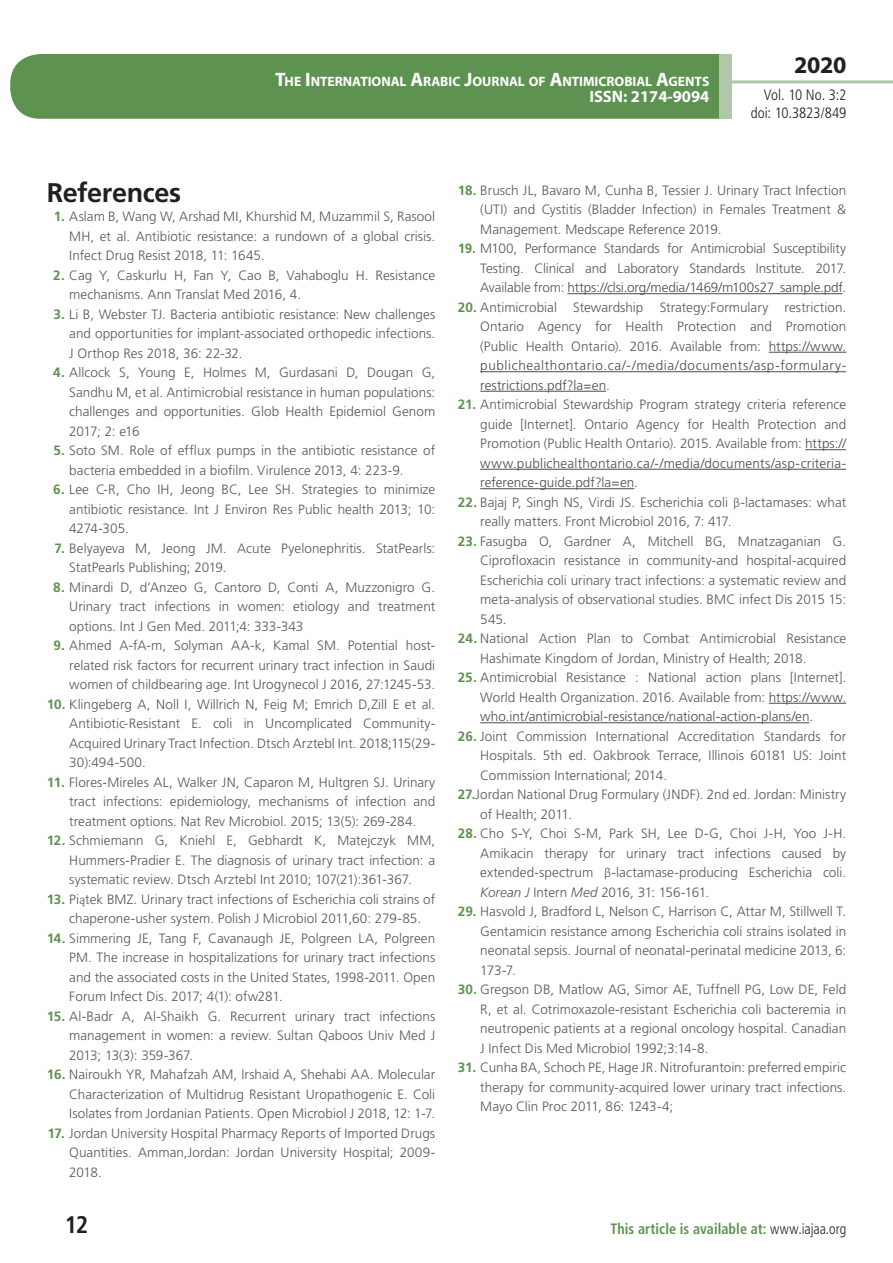
<style>
.page{position:relative;width:893px;height:1263px;background:#fff}
.page>*{position:absolute;margin:0;border:0;box-sizing:border-box;transform-origin:0 0}
.t1{font:700 27px "Frutiger LT Std";letter-spacing:-.015em;color:#231f20}
.t2{font:700 24px "Myriad Pro";color:#231f20}
.t3{font:700 condensed 24px "Frutiger LT Std";color:#231f20}
.t4{font:700 16.5px "Myriad Pro";color:#fff}
.t5{font:700 condensed 15px "Frutiger LT Std";letter-spacing:.005em;color:#5d9250;scale:.94 1}
.t6{font:300 condensed 15px/18px "Frutiger LT Std";color:#231f20;text-align:right}
.t7{font:700 13.65px "Myriad Pro";color:#fff}
.t8{font:300 13.5px/19.5px "Frutiger LT Std";color:#57585a;text-align:justify}
.s1{font-size:19.5px}
.s2{font-weight:700;color:#5d9250}
.s3{font-family:"Calibri"}
.s4{color:#4b4c4d}
.s5{font-style:italic}
.s6{font-weight:300;color:#231f20}
</style>
<div class="page">
<div style="left:10px;top:54px;width:775px;height:65px;background:#5d9250;border-radius:30px"></div>
<div style="left:732px;top:0;width:161px;height:157px;background:#fff"></div>
<hr style="left:730px;top:80px;width:163px;height:3px;background:#aec8a8">
<div style="left:719px;top:54px;width:13px;height:65px;background:#aec8a8"></div>
<hr style="left:567px;top:293px;width:275px;height:1px;background:#4b4c4d">
<hr style="left:769px;top:352px;width:77px;height:1px;background:#4b4c4d">
<hr style="left:480px;top:371px;width:366px;height:1px;background:#4b4c4d">
<hr style="left:480px;top:391px;width:126px;height:1px;background:#4b4c4d">
<hr style="left:805px;top:449px;width:41px;height:1px;background:#4b4c4d">
<hr style="left:480px;top:469px;width:366px;height:1px;background:#4b4c4d">
<hr style="left:480px;top:488px;width:154px;height:1px;background:#4b4c4d">
<hr style="left:769px;top:703px;width:77px;height:1px;background:#4b4c4d">
<hr style="left:480px;top:722px;width:329px;height:1px;background:#4b4c4d">
<p class="t7" style="left:275px;top:72px;width:436px"><span class="s1">T</span>HE <span class="s1">I</span>NTERNATIONAL <span class="s1">A</span>RABIC <span class="s1">J</span>OURNAL OF <span class="s1">A</span>NTIMICROBIAL <span class="s1">A</span>GENTS</p>
<p class="t4" style="left:589px;top:86px;width:122px">ISSN: 2174-9094</p>
<h2 class="t2" style="left:794px;top:49px;width:54px">2020</h2>
<p class="t6" style="left:751px;top:86px;width:97px">Vol. 10 No. 3:2 doi: 10.3823/849</p>
<h1 class="t1" style="left:47px;top:176px;width:136px">References</h1>
<p class="t8" style="left:69px;top:207px;width:367px;text-indent:-16px"><span class="s2">1.</span> Aslam B, Wang W, Arshad MI, Khurshid M, Muzammil S, Rasool MH, et al. Antibiotic resistance: a rundown of a global crisis.<br>Infect Drug Resist 2018, 11: 1645.</p>
<p class="t8" style="left:69px;top:265px;width:367px;text-indent:-16px"><span class="s2">2.</span> Cag Y, Caskurlu H, Fan Y, Cao B, Vahaboglu H. Resistance mechanisms. Ann Translat Med 2016, 4.</p>
<p class="t8" style="left:69px;top:304px;width:367px;text-indent:-16px"><span class="s2">3.</span> Li B, Webster TJ. Bacteria antibiotic resistance: New challenges and opportunities for implant<span class="s3">‐</span>associated orthopedic infections.<br>J Orthop Res 2018, 36: 22-32.</p>
<p class="t8" style="left:69px;top:363px;width:367px;text-indent:-16px"><span class="s2">4.</span> Allcock S, Young E, Holmes M, Gurdasani D, Dougan G, Sandhu M, et al. Antimicrobial resistance in human populations: challenges and opportunities. Glob Health Epidemiol Genom 2017; 2: e16</p>
<p class="t8" style="left:69px;top:441px;width:367px;text-indent:-16px"><span class="s2">5.</span> Soto SM. Role of efflux pumps in the antibiotic resistance of bacteria embedded in a biofilm. Virulence 2013, 4: 223-9.</p>
<p class="t8" style="left:69px;top:480px;width:367px;text-indent:-16px"><span class="s2">6.</span> Lee C-R, Cho IH, Jeong BC, Lee SH. Strategies to minimize antibiotic resistance. Int J Environ Res Public health 2013; 10:<br>4274-305.</p>
<p class="t8" style="left:69px;top:538px;width:367px;text-indent:-15px"><span class="s2">7.</span> Belyayeva M, Jeong JM. Acute Pyelonephritis. StatPearls:<br>StatPearls Publishing; 2019.</p>
<p class="t8" style="left:69px;top:577px;width:367px;text-indent:-16px"><span class="s2">8.</span> Minardi D, d’Anzeo G, Cantoro D, Conti A, Muzzonigro G.<br>Urinary tract infections in women: etiology and treatment options. Int J Gen Med. 2011;4: 333-343</p>
<p class="t8" style="left:69px;top:636px;width:367px;text-indent:-16px"><span class="s2">9.</span> Ahmed A-fA-m, Solyman AA-k, Kamal SM. Potential host&shy;related risk factors for recurrent urinary tract infection in Saudi women of childbearing age. Int Urogynecol J 2016, 27:1245-53.</p>
<p class="t8" style="left:69px;top:694px;width:367px;text-indent:-23px"><span class="s2">10.</span> Klingeberg A, Noll I, Willrich N, Feig M; Emrich D,Zill E et al.<br>Antibiotic-Resistant E. coli in Uncomplicated Community-Acquired Urinary Tract Infection. Dtsch Arztebl Int. 2018;115(29- 30):494-500.</p>
<p class="t8" style="left:69px;top:772px;width:367px;text-indent:-22px"><span class="s2">11.</span> Flores-Mireles AL, Walker JN, Caparon M, Hultgren SJ. Urinary tract infections: epidemiology, mechanisms of infection and treatment options. Nat Rev Microbiol. 2015; 13(5): 269-284.</p>
<p class="t8" style="left:69px;top:831px;width:367px;text-indent:-23px"><span class="s2">12.</span> Schmiemann G, Kniehl E, Gebhardt K, Matejczyk MM, Hummers-Pradier E. The diagnosis of urinary tract infection: a systematic review. Dtsch Arztebl Int 2010; 107(21):361-367.</p>
<p class="t8" style="left:69px;top:889px;width:367px;text-indent:-22px"><span class="s2">13.</span> Pi<span class="s3">ą</span>tek BMZ. Urinary tract infections of Escherichia coli strains of chaperone-usher system. Polish J Microbiol 2011,60: 279-85.</p>
<p class="t8" style="left:69px;top:928px;width:367px;text-indent:-23px"><span class="s2">14.</span> Simmering JE, Tang F, Cavanaugh JE, Polgreen LA, Polgreen PM. The increase in hospitalizations for urinary tract infections and the associated costs in the United States, 1998-2011. Open Forum Infect Dis. 2017; 4(1): ofw281.</p>
<p class="t8" style="left:69px;top:1006px;width:367px;text-indent:-23px"><span class="s2">15.</span> Al-Badr A, Al-Shaikh G. Recurrent urinary tract infections management in women: a review. Sultan Qaboos Univ Med J 2013; 13(3): 359-367.</p>
<p class="t8" style="left:69px;top:1065px;width:367px;text-indent:-22px"><span class="s2">16.</span> Nairoukh YR, Mahafzah AM, Irshaid A, Shehabi AA. Molecular Characterization of Multidrug Resistant Uropathogenic E. Coli Isolates from Jordanian Patients. Open Microbiol J 2018, 12: 1-7.</p>
<p class="t8" style="left:69px;top:1123px;width:367px;text-indent:-22px"><span class="s2">17.</span> Jordan University Hospital Pharmacy Reports of Imported Drugs Quantities. Amman,Jordan: Jordan University Hospital; 2009- 2018.</p>
<p class="t8" style="left:480px;top:181px;width:367px;text-indent:-23px"><span class="s2">18.</span> Brusch JL, Bavaro M, Cunha B, Tessier J. Urinary Tract Infection (UTI) and Cystitis (Bladder Infection) in Females Treatment &amp; Management. Medscape Reference 2019.</p>
<p class="t8" style="left:480px;top:239px;width:367px;text-indent:-22px"><span class="s2">19.</span> M100, Performance Standards for Antimicrobial Susceptibility Testing. Clinical and Laboratory Standards Institute. 2017.<br>Available from: <span class="s4">https://clsi.org/media/1469/m100s27_sample.pdf</span>.</p>
<p class="t8" style="left:480px;top:298px;width:367px;text-indent:-23px"><span class="s2">20.</span> Antimicrobial Stewardship Strategy:Formulary restriction.<br>Ontario Agency for Health Protection and Promotion (Public Health Ontario). 2016. Available from: <span class="s4">https://www. publichealthontario.ca/-/media/documents/asp-formulary&shy;restrictions.pdf?la=en</span>.</p>
<p class="t8" style="left:480px;top:395px;width:367px;text-indent:-23px"><span class="s2">21.</span> Antimicrobial Stewardship Program strategy criteria reference guide [Internet]. Ontario Agency for Health Protection and Promotion (Public Health Ontario). 2015. Available from: <span class="s4">https:// www.publichealthontario.ca/-/media/documents/asp-criteria&shy;reference-guide.pdf?la=en</span>.</p>
<p class="t8" style="left:480px;top:493px;width:367px;text-indent:-23px"><span class="s2">22.</span> Bajaj P, Singh NS, Virdi JS. Escherichia coli <span class="s3">β</span>-lactamases: what really matters. Front Microbiol 2016, 7: 417.</p>
<p class="t8" style="left:480px;top:532px;width:367px;text-indent:-22px"><span class="s2">23.</span> Fasugba O, Gardner A, Mitchell BG, Mnatzaganian G.<br>Ciprofloxacin resistance in community-and hospital-acquired Escherichia coli urinary tract infections: a systematic review and meta-analysis of observational studies. BMC infect Dis 2015 15:<br>545.</p>
<p class="t8" style="left:480px;top:629px;width:367px;text-indent:-22px"><span class="s2">24.</span> National Action Plan to Combat Antimicrobial Resistance<br>Hashimate Kingdom of Jordan, Ministry of Health; 2018.</p>
<p class="t8" style="left:480px;top:668px;width:367px;text-indent:-23px"><span class="s2">25.</span> Antimicrobial Resistance : National action plans [Internet].<br>World Health Organization. 2016. Available from: <span class="s4">https://www. who.int/antimicrobial-resistance/national-action-plans/en</span>.</p>
<p class="t8" style="left:458px;top:727px;width:390px"><span class="s2">26.</span> Joint Commission International Accreditation Standards for</p>
<p class="t8" style="left:480px;top:746px;width:367px">Hospitals. 5th ed. Oakbrook Terrace, Illinois 60181 US: Joint</p>
<p class="t8" style="left:480px;top:766px;width:188px">Commission International; 2014.</p>
<p class="t8" style="left:458px;top:785px;width:390px"><span class="s2">27.</span>Jordan National Drug Formulary (JNDF). 2nd ed. Jordan: Ministry</p>
<p class="t8" style="left:480px;top:805px;width:93px">of Health; 2011.</p>
<p class="t8" style="left:480px;top:824px;width:367px;text-indent:-22px"><span class="s2">28.</span> Cho S-Y, Choi S-M, Park SH, Lee D-G, Choi J-H, Yoo J-H.<br>Amikacin therapy for urinary tract infections caused by extended-spectrum <span class="s3">β</span>-lactamase-producing Escherichia coli.<br><span class="s5">Korean J</span> Intern <span class="s5">Med</span> 2016, 31: 156-161.</p>
<p class="t8" style="left:480px;top:902px;width:367px;text-indent:-22px"><span class="s2">29.</span> Hasvold J, Bradford L, Nelson C, Harrison C, Attar M, Stillwell T.<br>Gentamicin resistance among Escherichia coli strains isolated in neonatal sepsis. Journal of neonatal-perinatal medicine 2013, 6:<br>173-7.</p>
<p class="t8" style="left:480px;top:980px;width:367px;text-indent:-23px"><span class="s2">30.</span> Gregson DB, Matlow AG, Simor AE, Tuffnell PG, Low DE, Feld R, et al. Cotrimoxazole-resistant Escherichia coli bacteremia in neutropenic patients at a regional oncology hospital. Canadian J Infect Dis Med Microbiol 1992;3:14-8.</p>
<p class="t8" style="left:480px;top:1058px;width:367px;text-indent:-22px"><span class="s2">31.</span> Cunha BA, Schoch PE, Hage JR. Nitrofurantoin: preferred empiric therapy for community-acquired lower urinary tract infections.<br>Mayo Clin Proc 2011, 86: 1243-4;</p>
<h2 class="t3" style="left:65px;top:1210px;width:25px">12</h2>
<p class="t5" style="left:610px;top:1219px;width:252px">This article is available at: <span class="s6">www.iajaa.org</span></p>
</div>
